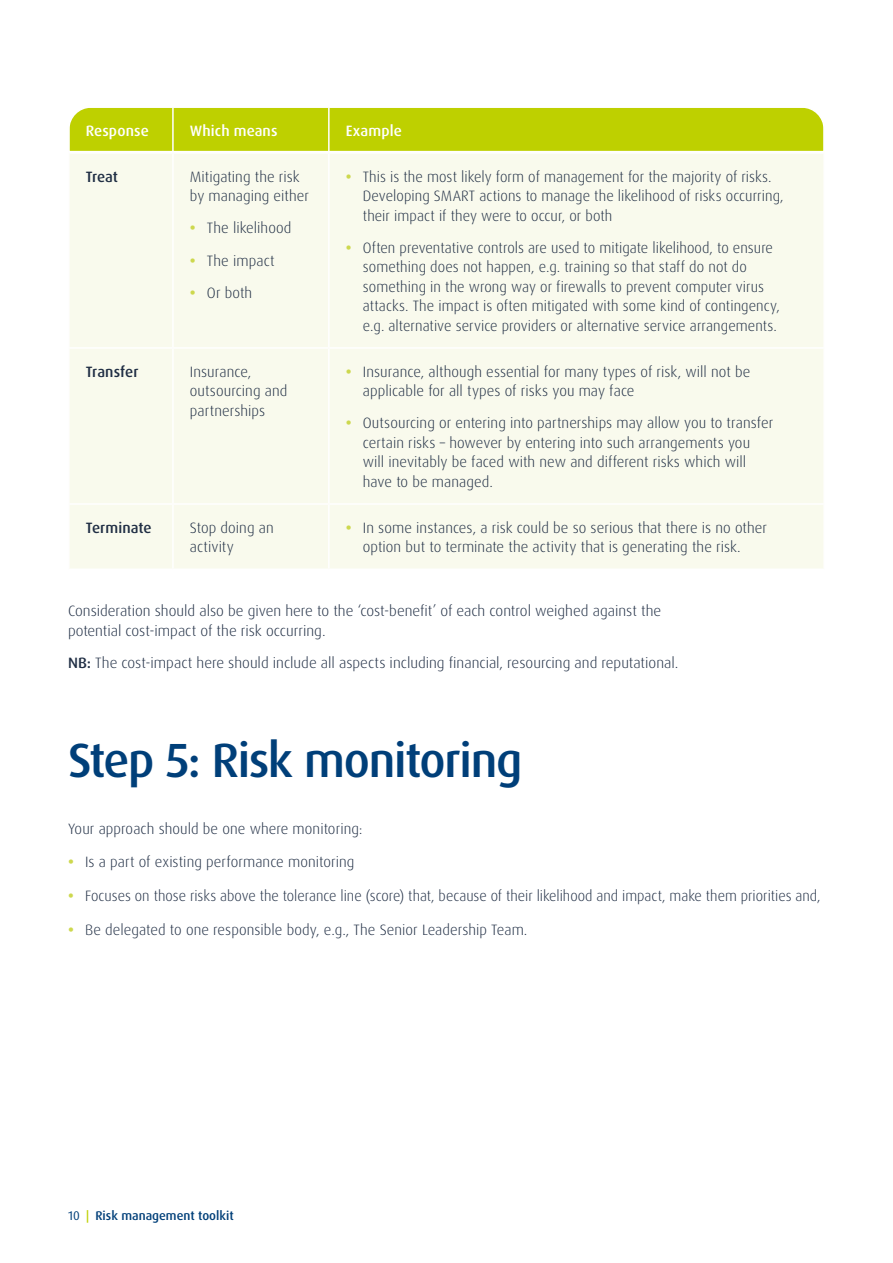
<style>
.page{position:relative;width:893px;height:1263px;background:#fff}
.page>*{position:absolute;margin:0;border:0;box-sizing:border-box;transform-origin:0 0}
.t1{font:500 48px "Dax Pro";letter-spacing:-.03em;color:#003f79}
.t2{font:300 15px/19.5px "Dax Pro";color:#202e44}
.t3{font:500 15px "Dax Pro";letter-spacing:.005em;color:#fff}
.t4{font:500 15px "Dax Pro";color:#202e44}
.t5{font:500 12.6px "Dax Pro";color:#003f79}
.s1{font-weight:700;color:#cdd84e}
.s2{font-weight:500}
.s3{font-weight:400}
.s4{color:#bed000}
</style>
<div class="page">
<div style="left:70px;top:108px;width:753px;height:43px;background:#bed000"></div>
<div style="left:70px;top:154px;width:753px;height:414px;background:#f9faed"></div>
<hr style="left:172px;top:108px;width:2px;height:44px;background:#fff">
<hr style="left:328px;top:108px;width:2px;height:44px;background:#fff">
<hr style="left:172px;top:154px;width:2px;height:193px;background:#fff">
<hr style="left:328px;top:154px;width:2px;height:193px;background:#fff">
<hr style="left:68px;top:347px;width:105px;height:2px;background:#fff">
<hr style="left:173px;top:347px;width:156px;height:2px;background:#fff">
<hr style="left:172px;top:349px;width:2px;height:154px;background:#fff">
<hr style="left:329px;top:347px;width:496px;height:2px;background:#fff">
<hr style="left:328px;top:349px;width:2px;height:154px;background:#fff">
<hr style="left:68px;top:503px;width:105px;height:2px;background:#fff">
<hr style="left:173px;top:503px;width:156px;height:2px;background:#fff">
<hr style="left:172px;top:505px;width:2px;height:63px;background:#fff">
<hr style="left:329px;top:503px;width:496px;height:2px;background:#fff">
<hr style="left:328px;top:505px;width:2px;height:63px;background:#fff">
<p class="t3" style="left:86px;top:121px;width:64px">Response</p>
<p class="t3" style="left:190px;top:121px;width:89px">Which means</p>
<p class="t3" style="left:346px;top:121px;width:57px">Example</p>
<p class="t4" style="left:86px;top:167px;width:34px">Treat</p>
<p class="t2" style="left:190px;top:167px;width:120px">Mitigating the risk by managing either</p>
<p class="t2" style="left:190px;top:218px;width:103px"><span class="s1">•</span> The likelihood</p>
<p class="t2" style="left:190px;top:251px;width:86px"><span class="s1">•</span> The impact</p>
<p class="t2" style="left:190px;top:283px;width:64px"><span class="s1">•</span> Or both</p>
<p class="t2" style="left:363px;top:167px;width:422px;text-indent:-17px"><span class="s1">•</span> This is the most likely form of management for the majority of risks.<br>Developing SMART actions to manage the likelihood of risks occurring, their impact if they were to occur, or both</p>
<p class="t2" style="left:363px;top:238px;width:418px;text-indent:-17px"><span class="s1">•</span> Often preventative controls are used to mitigate likelihood, to ensure something does not happen, e.g. training so that staff do not do something in the wrong way or firewalls to prevent computer virus attacks. The impact is often mitigated with some kind of contingency, e.g. alternative service providers or alternative service arrangements.</p>
<p class="t4" style="left:86px;top:362px;width:54px">Transfer</p>
<p class="t2" style="left:190px;top:362px;width:99px">Insurance, outsourcing and partnerships</p>
<p class="t2" style="left:363px;top:362px;width:389px;text-indent:-17px"><span class="s1">•</span> Insurance, although essential for many types of risk, will not be applicable for all types of risks you may face</p>
<p class="t2" style="left:363px;top:414px;width:412px;text-indent:-17px"><span class="s1">•</span> Outsourcing or entering into partnerships may allow you to transfer certain risks – however by entering into such arrangements you will inevitably be faced with new and different risks which will have to be managed.</p>
<p class="t4" style="left:86px;top:518px;width:67px">Terminate</p>
<p class="t2" style="left:190px;top:518px;width:85px">Stop doing an activity</p>
<p class="t2" style="left:363px;top:518px;width:406px;text-indent:-17px"><span class="s1">•</span> In some instances, a risk could be so serious that there is no other option but to terminate the activity that is generating the risk.</p>
<p class="t2" style="left:68px;top:601px;width:595px">Consideration should also be given here to the ‘cost-benefit’ of each control weighed against the potential cost-impact of the risk occurring.</p>
<p class="t2" style="left:68px;top:653px;width:612px"><span class="s2">NB:</span> The cost-impact here should include all aspects including financial, resourcing and reputational.</p>
<h1 class="t1" style="left:68px;top:729px;width:456px">Step 5: Risk monitoring</h1>
<p class="t2" style="left:68px;top:819px;width:296px">Your approach should be one where monitoring:</p>
<p class="t2" style="left:68px;top:852px;width:288px"><span class="s1">•</span> Is a part of existing performance monitoring</p>
<p class="t2" style="left:68px;top:886px;width:754px"><span class="s1">•</span> Focuses on those risks above the tolerance line (score) that, because of their likelihood and impact, make them priorities and,</p>
<p class="t2" style="left:68px;top:920px;width:461px"><span class="s1">•</span> Be delegated to one responsible body, e.g., The Senior Leadership Team.</p>
<p class="t5" style="left:68px;top:1208px;width:167px"><span class="s3">10</span> <span class="s4">|</span> Risk management toolkit</p>
</div>
